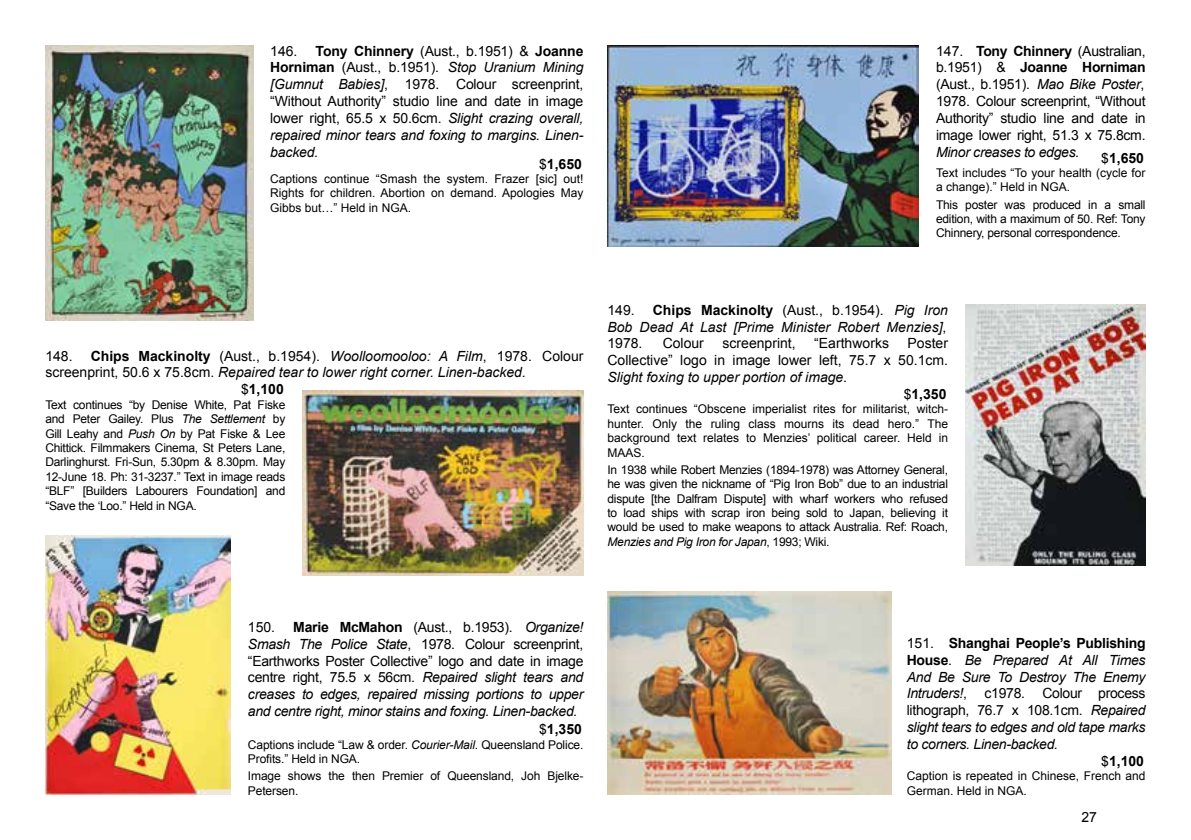
<style>
.page{position:relative;width:1191px;height:840px;background:#fff}
.page>*{position:absolute;margin:0;border:0;box-sizing:border-box;transform-origin:0 0}
.t1{font:14px/16.8px "Arial";letter-spacing:-.02em;color:#000;text-align:justify}
.t2{font:italic 14px/16.8px "Arial";letter-spacing:-.02em;color:#000;text-align:justify}
.t3{font:italic 14px/16.8px "Arial";color:#000}
.t4{font:700 14px "Arial";color:#000}
.t5{font:14px/16.8px "Arial";color:#000;text-align:right}
.t6{font:700 14px/16.8px "Arial";letter-spacing:-.02em;color:#000}
.t7{font:12px/14.4px "Arial";letter-spacing:-.01em;color:#000;text-align:justify}
.s1{font-weight:700}
.s2{font-style:normal}
.s3{font-style:italic}
.s4{font-weight:400}
.s5{font-weight:700;font-style:normal}
</style>
<div class="page">
<img style="left:45px;top:535px;width:186px;height:259px">
<img style="left:965px;top:304px;width:180px;height:261px">
<img style="left:302px;top:390px;width:281px;height:185px">
<img style="left:607px;top:45px;width:312px;height:201px">
<img style="left:45px;top:45px;width:208px;height:275px">
<img style="left:607px;top:591px;width:284px;height:203px">
<p class="t1" style="left:270px;top:42px;width:315px;text-indent:45px"><span class="s1">Tony Chinnery</span> (Aust., b.1951) &amp; <span class="s1">Joanne<br>Horniman</span> (Aust., b.1951).</p>
<p class="t1" style="left:270px;top:42px;width:29px">146.</p>
<p class="t2" style="left:448px;top:59px;width:137px">Stop Uranium Mining</p>
<p class="t2" style="left:270px;top:76px;width:119px">[Gumnut Babies]<span class="s2">,</span></p>
<p class="t1" style="left:405px;top:76px;width:36px">1978.</p>
<p class="t1" style="left:270px;top:76px;width:315px;text-indent:186px">Colour screenprint, “Without Authority” studio line and date in image lower right, 65.5 x 50.6cm. <span class="s3">Slight crazing overall, repaired minor tears and foxing to margins. Linen&shy;backed.</span></p>
<p class="t4" style="left:539px;top:154px;width:44px"><span class="s4">$</span>1,650</p>
<p class="t7" style="left:270px;top:171px;width:315px">Captions continue “Smash the system. Frazer [sic] out!<br>Rights for children. Abortion on demand. Apologies May Gibbs but…” Held in NGA.</p>
<p class="t1" style="left:936px;top:42px;width:211px;text-indent:40px"><span class="s1">Tony Chinnery</span> (Australian, b.1951) &amp; <span class="s1">Joanne Horniman </span>(Aust., b.1951).</p>
<p class="t1" style="left:936px;top:42px;width:29px">147.</p>
<p class="t1" style="left:936px;top:76px;width:211px;text-indent:101px"><span class="s3">Mao Bike Poster</span>, 1978. Colour screenprint, “Without Authority” studio line and date in image lower right, 51.3 x 75.8cm.</p>
<p class="t2" style="left:936px;top:143px;width:145px">Minor creases to edges.</p>
<p class="t4" style="left:1101px;top:148px;width:44px"><span class="s4">$</span>1,650</p>
<p class="t7" style="left:936px;top:165px;width:211px">Text includes “To your health (cycle for a change).” Held in NGA.</p>
<p class="t7" style="left:936px;top:197px;width:211px">This poster was produced in a small edition, with a maximum of 50. Ref: Tony Chinnery, personal correspondence.</p>
<p class="t1" style="left:45px;top:347px;width:29px">148.</p>
<p class="t4" style="left:91px;top:345px;width:231px">Chips Mackinolty <span class="s4">(Aust., b.1954).</span></p>
<p class="t3" style="left:330px;top:347px;width:158px">Woolloomooloo: A Film<span class="s2">,</span></p>
<p class="t1" style="left:497px;top:347px;width:37px">1978.</p>
<p class="t1" style="left:542px;top:347px;width:43px">Colour</p>
<p class="t3" style="left:241px;top:364px;width:286px;text-indent:-196px"><span class="s2">screenprint, 50.6 x 75.8cm.</span> Repaired tear to lower right corner. Linen-backed. <span class="s2">$</span><span class="s5">1,100</span></p>
<p class="t7" style="left:45px;top:397px;width:241px">Text continues “by Denise White, Pat Fiske and Peter Gailey. Plus <span class="s3">The Settlement</span> by Gill Leahy and <span class="s3">Push On</span> by Pat Fiske &amp; Lee Chittick. Filmmakers Cinema, St Peters Lane, Darlinghurst. Fri-Sun, 5.30pm &amp; 8.30pm. May 12-June 18. Ph: 31-3237.” Text in image reads “BLF” [Builders Labourers Foundation] and “Save the ‘Loo.” Held in NGA.</p>
<p class="t1" style="left:607px;top:301px;width:29px">149.</p>
<p class="t4" style="left:653px;top:300px;width:232px">Chips Mackinolty <span class="s4">(Aust., b.1954).</span></p>
<p class="t2" style="left:607px;top:301px;width:342px;text-indent:287px">Pig Iron Bob Dead At Last [Prime Minister Robert Menzies]<span class="s2">, 1978.</span></p>
<p class="t1" style="left:662px;top:335px;width:43px">Colour</p>
<p class="t5" style="left:722px;top:335px;width:75px">screenprint,</p>
<p class="t5" style="left:814px;top:335px;width:76px">“Earthworks</p>
<p class="t5" style="left:607px;top:335px;width:342px">Poster<br>Collective” logo in image lower left, 75.7 x 50.1cm.</p>
<p class="t3" style="left:607px;top:369px;width:241px">Slight foxing to upper portion of image.</p>
<p class="t4" style="left:903px;top:384px;width:44px"><span class="s4">$</span>1,350</p>
<p class="t7" style="left:607px;top:401px;width:342px">Text continues “Obscene imperialist rites for militarist, witch&shy;hunter. Only the ruling class mourns its dead hero.” The background text relates to Menzies’ political career. Held in MAAS.</p>
<p class="t7" style="left:607px;top:462px;width:342px">In 1938 while Robert Menzies (1894-1978) was Attorney General, he was given the nickname of “Pig Iron Bob” due to an industrial dispute [the Dalfram Dispute] with wharf workers who refused to load ships with scrap iron being sold to Japan, believing it would be used to make weapons to attack Australia. Ref: Roach, <span class="s3">Menzies and Pig Iron for Japan</span>, 1993; Wiki.</p>
<p class="t1" style="left:248px;top:618px;width:29px">150.</p>
<p class="t1" style="left:293px;top:618px;width:221px"><span class="s1">Marie McMahon</span> (Aust., b.1953).</p>
<p class="t2" style="left:525px;top:618px;width:60px">Organize!</p>
<p class="t2" style="left:248px;top:635px;width:165px">Smash The Police State<span class="s2">,</span></p>
<p class="t1" style="left:421px;top:635px;width:35px">1978.</p>
<p class="t1" style="left:465px;top:635px;width:120px">Colour screenprint,</p>
<p class="t1" style="left:248px;top:651px;width:337px">“Earthworks Poster Collective” logo and date in image</p>
<p class="t1" style="left:248px;top:668px;width:337px">centre right, 75.5 x 56cm. <span class="s3">Repaired slight tears and</span></p>
<p class="t2" style="left:248px;top:685px;width:337px">creases to edges, repaired missing portions to upper</p>
<p class="t2" style="left:248px;top:702px;width:331px">and centre right, minor stains and foxing. Linen-backed.</p>
<p class="t4" style="left:539px;top:719px;width:44px"><span class="s4">$</span>1,350</p>
<p class="t7" style="left:248px;top:736px;width:337px">Captions include “Law &amp; order. <span class="s3">Courier-Mail</span>. Queensland Police.<br>Profits.” Held in NGA.</p>
<p class="t7" style="left:248px;top:768px;width:337px">Image shows the then Premier of Queensland, Joh Bjelke-<br>Petersen.</p>
<p class="t6" style="left:906px;top:634px;width:240px;text-indent:42px">Shanghai People’s Publishing<br>House<span class="s4">.</span></p>
<p class="t1" style="left:906px;top:634px;width:29px">151.</p>
<p class="t2" style="left:906px;top:651px;width:240px;text-indent:58px">Be Prepared At All Times And Be Sure To Destroy The Enemy Intruders!<span class="s2">,</span></p>
<p class="t1" style="left:984px;top:684px;width:42px">c1978.</p>
<p class="t1" style="left:1042px;top:684px;width:105px">Colour process</p>
<p class="t1" style="left:906px;top:701px;width:240px">lithograph, 76.7 x 108.1cm. <span class="s3">Repaired</span></p>
<p class="t2" style="left:906px;top:718px;width:240px">slight tears to edges and old tape marks</p>
<p class="t2" style="left:906px;top:735px;width:153px">to corners. Linen-backed.</p>
<p class="t4" style="left:1101px;top:750px;width:44px"><span class="s4">$</span>1,100</p>
<p class="t7" style="left:906px;top:768px;width:240px">Caption is repeated in Chinese, French and<br>German. Held in NGA.</p>
<p class="t1" style="left:1081px;top:808px;width:17px">27</p>
</div>
